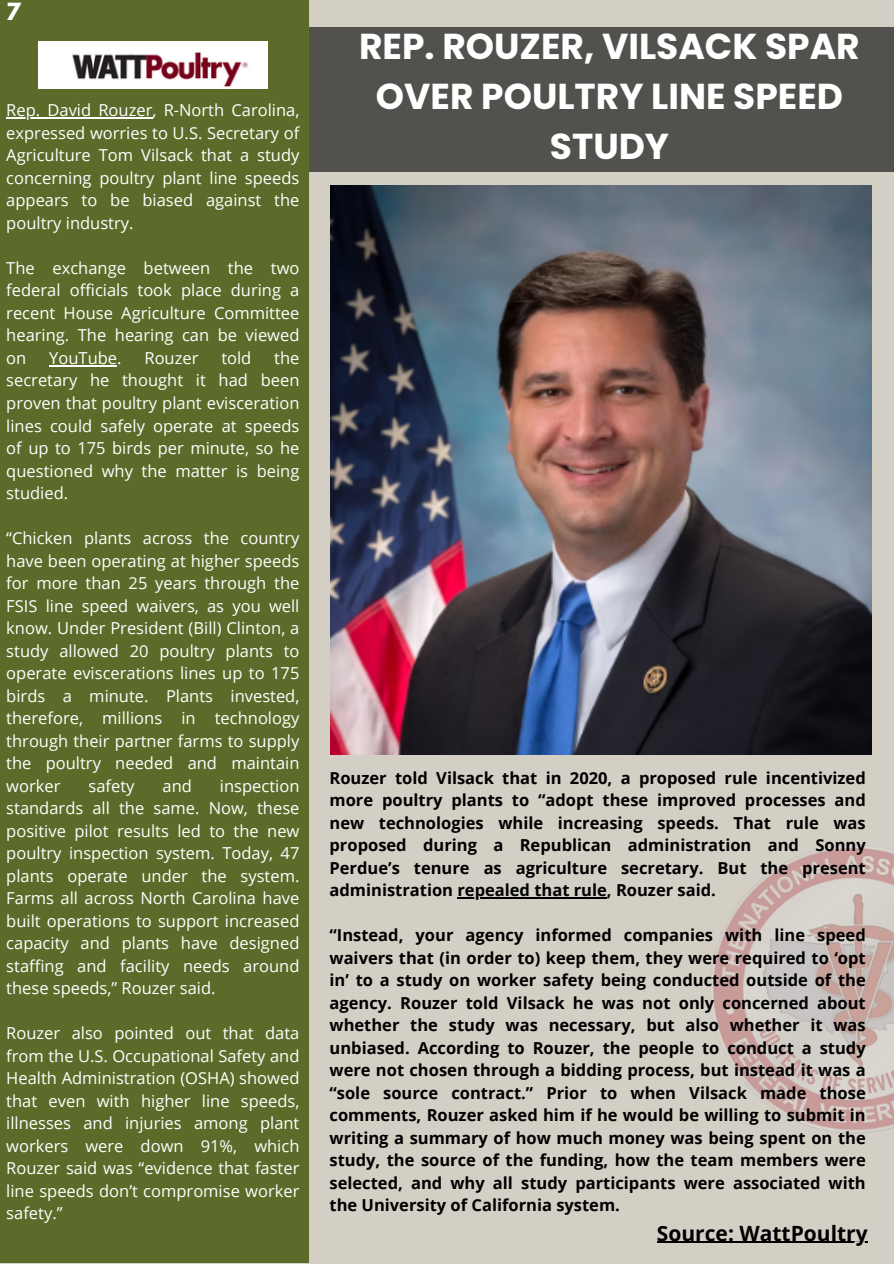
<style>
.page{position:relative;width:894px;height:1264px;background:#fff}
.page>*{position:absolute;margin:0;border:0;box-sizing:border-box;transform-origin:0 0}
.t1{font:700 36px/49.5px "Poppins";color:#fff;text-align:center}
.t2{font:700 21px "Open Sans";color:#000}
.t3{font:700 21px "League Spartan";color:#fff}
.t4{font:16.5px/22.5px "Open Sans";color:#fff;text-align:justify}
.t5{font:700 16.5px/22.5px "Open Sans";color:#000;text-align:justify}
</style>
<div class="page">
<div style="left:0;top:0;width:893px;height:1263px;background:#d3cfc5"></div>
<img style="left:330px;top:185px;width:541px;height:570px">
<div style="left:0;top:0;width:309px;height:1262px;background:#5c6b29"></div>
<div style="left:308px;top:27px;width:585px;height:145px;background:#52514d"></div>
<img style="left:38px;top:42px;width:230px;height:47px">
<img style="left:713px;top:848px;width:180px;height:286px">
<hr style="left:6px;top:117px;width:146px;height:2px;background:#fff">
<hr style="left:49px;top:365px;width:68px;height:1px;background:#fff">
<hr style="left:457px;top:897px;width:149px;height:1px;background:#000">
<hr style="left:656px;top:1241px;width:211px;height:1px;background:#000">
<p class="t3" style="left:6px;top:1px;width:16px">7</p>
<p class="t4" style="left:6px;top:99px;width:294px">Rep. David Rouzer, R-North Carolina, expressed worries to U.S. Secretary of Agriculture Tom Vilsack that a study concerning poultry plant line speeds appears to be biased against the poultry industry.</p>
<p class="t4" style="left:6px;top:256px;width:294px">The exchange between the two federal officials took place during a recent House Agriculture Committee hearing. The hearing can be viewed on</p>
<p class="t4" style="left:6px;top:346px;width:294px;text-indent:268px">the secretary he thought it had been proven that poultry plant evisceration lines could safely operate at speeds of up to 175 birds per minute, so he questioned why the matter is being studied.</p>
<p class="t4" style="left:6px;top:526px;width:294px">“Chicken plants across the country have been operating at higher speeds for more than 25 years through the FSIS line speed waivers, as you well know. Under President (Bill) Clinton, a study allowed 20 poultry plants to operate eviscerations lines up to 175 birds a minute. Plants invested, therefore, millions in technology through their partner farms to supply the poultry needed and maintain worker</p>
<p class="t4" style="left:49px;top:346px;width:74px">YouTube.</p>
<p class="t4" style="left:144px;top:346px;width:55px">Rouzer</p>
<p class="t4" style="left:221px;top:346px;width:32px">told</p>
<p class="t4" style="left:88px;top:774px;width:47px">safety</p>
<p class="t4" style="left:162px;top:774px;width:31px">and</p>
<p class="t4" style="left:6px;top:774px;width:294px;text-indent:213px">inspection standards all the same. Now, these positive pilot results led to the new poultry inspection system. Today, 47 plants operate under the system.<br>Farms all across North Carolina have built operations to support increased capacity and plants have designed staffing and facility needs around these speeds,” Rouzer said.</p>
<p class="t4" style="left:6px;top:1021px;width:294px">Rouzer also pointed out that data from the U.S. Occupational Safety and Health Administration (OSHA) showed that even with higher line speeds, illnesses and injuries among plant workers were down 91%, which Rouzer said was “evidence that faster line speeds don’t compromise worker safety.”</p>
<h1 class="t1" style="left:359px;top:22px;width:502px">REP. ROUZER, VILSACK SPAR<br>OVER POULTRY LINE SPEED<br>STUDY</h1>
<p class="t5" style="left:329px;top:766px;width:537px">Rouzer told Vilsack that in 2020, a proposed rule incentivized more poultry plants to “adopt these improved processes and new technologies while increasing speeds. That rule was proposed during a Republican administration and Sonny Perdue’s tenure as agriculture secretary. But the present administration repealed that rule, Rouzer said.</p>
<p class="t5" style="left:329px;top:923px;width:537px">“Instead, your agency informed companies with line speed waivers that (in order to) keep them, they were required to ‘opt in’ to a study on worker safety being conducted outside of the agency. Rouzer told Vilsack he was not only concerned about whether the study was necessary, but also whether it was unbiased. According to Rouzer, the people to conduct a study were not chosen through a bidding process, but instead it was a “sole source contract.” Prior to when Vilsack made those comments, Rouzer asked him if he would be willing to submit in writing a summary of how much money was being spent on the study, the source of the funding, how the team members were selected, and why all study participants were associated with the University of California system.</p>
<p class="t2" style="left:656px;top:1218px;width:212px">Source: WattPoultry</p>
</div>
